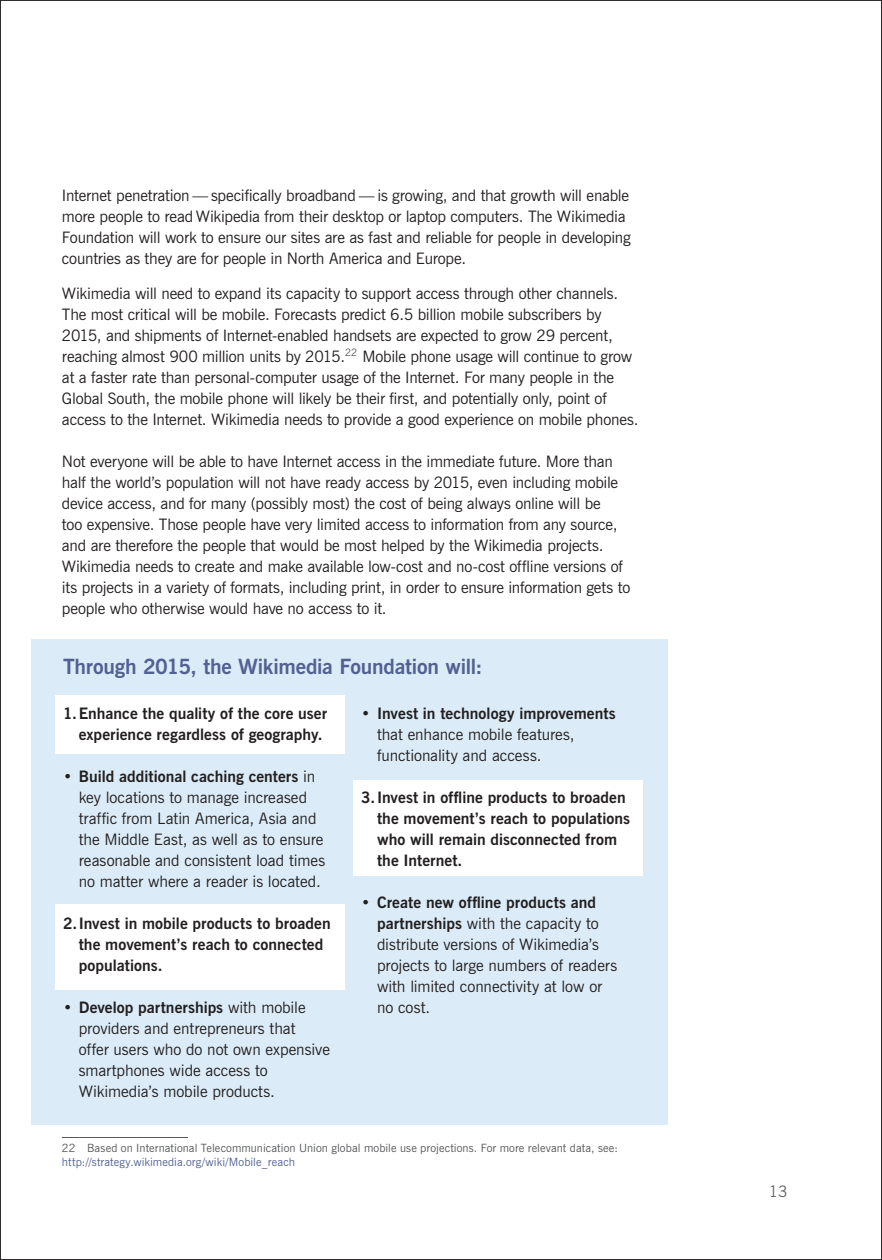
<style>
.page{position:relative;width:882px;height:1260px;background:#fff}
.page>*{position:absolute;margin:0;border:0;box-sizing:border-box;transform-origin:0 0}
.t1{font:700 21px "News Gothic BT";letter-spacing:-.01em;color:#536192}
.t2{font:15.75px/21px "News Gothic BT";letter-spacing:-.01em;color:#231f20}
.t3{font:700 15.75px/21px "News Gothic BT";letter-spacing:.005em;color:#231f20}
.t4{font:15.75px "News Gothic BT";color:#636366}
.t5{font:11.38px "News Gothic BT";letter-spacing:.005em;color:#57585a}
.t6{font:11.38px "News Gothic BT";letter-spacing:.01em;color:#536192}
.s1{font-weight:700}
</style>
<div class="page">
<div style="left:32px;top:640px;width:636px;height:485px;background:#dbecf8"></div>
<div style="left:55px;top:695px;width:290px;height:58px;background:#fff"></div>
<div style="left:55px;top:905px;width:290px;height:85px;background:#fff"></div>
<div style="left:353px;top:780px;width:290px;height:96px;background:#fff"></div>
<hr style="left:62px;top:1137px;width:126px;height:1px;background:#57585a">
<p class="t2" style="left:62px;top:185px;width:570px">Internet penetration — specifically broadband — is growing, and that growth will enable more people to read Wikipedia from their desktop or laptop computers. The Wikimedia Foundation will work to ensure our sites are as fast and reliable for people in developing countries as they are for people in North America and Europe.</p>
<p class="t2" style="left:62px;top:283px;width:578px">Wikimedia will need to expand its capacity to support access through other channels.<br>The most critical will be mobile. Forecasts predict 6.5 billion mobile subscribers by 2015, and shipments of Internet-enabled handsets are expected to grow 29 percent, reaching almost 900 million units by 2015.<sup>22</sup><sup>1</sup>Mobile phone usage will continue to grow at a faster rate than personal-computer usage of the Internet. For many people in the Global South, the mobile phone will likely be their first, and potentially only, point of access to the Internet. Wikimedia needs to provide a good experience on mobile phones.</p>
<p class="t2" style="left:62px;top:451px;width:570px">Not everyone will be able to have Internet access in the immediate future. More than half the world’s population will not have ready access by 2015, even including mobile device access, and for many (possibly most) the cost of being always online will be<br>too expensive. Those people have very limited access to information from any source, and are therefore the people that would be most helped by the Wikimedia projects.<br>Wikimedia needs to create and make available low-cost and no-cost offline versions of its projects in a variety of formats, including print, in order to ensure information gets to people who otherwise would have no access to it.</p>
<h1 class="t1" style="left:63px;top:654px;width:421px">Through 2015, the Wikimedia Foundation will:</h1>
<p class="t3" style="left:63px;top:703px;width:266px;text-align:right">1.Enhance the quality of the core user experience regardless of geography.</p>
<p class="t2" style="left:79px;top:766px;width:248px;text-indent:-16px"><span class="s1">• Build additional caching centers</span> in key locations to manage increased traffic from Latin America, Asia and the Middle East, as well as to ensure reasonable and consistent load times no matter where a reader is located.</p>
<p class="t3" style="left:79px;top:913px;width:253px;text-indent:-16px">2.Invest in mobile products to broaden the movement’s reach to connected populations.</p>
<p class="t2" style="left:79px;top:997px;width:253px;text-indent:-16px">• <span class="s1">Develop partnerships</span> with mobile providers and entrepreneurs that<br>offer users who do not own expensive smartphones wide access to<br>Wikimedia’s mobile products.</p>
<p class="t3" style="left:361px;top:703px;width:256px">• Invest in technology improvements</p>
<p class="t2" style="left:377px;top:724px;width:199px">that enhance mobile features, functionality and access.</p>
<p class="t3" style="left:377px;top:787px;width:255px;text-indent:-16px">3. Invest in offline products to broaden the movement’s reach to populations who will remain disconnected from the Internet.</p>
<p class="t2" style="left:377px;top:892px;width:242px;text-indent:-16px">• <span class="s1">Create new offline products and partnerships</span> with the capacity to distribute versions of Wikimedia’s projects to large numbers of readers with limited connectivity at low or no cost.</p>
<p class="t5" style="left:62px;top:1141px;width:557px">22 Based on International Telecommunication Union global mobile use projections. For more relevant data, see:</p>
<p class="t6" style="left:62px;top:1155px;width:235px">http://strategy.wikimedia.org/wiki/Mobile_reach</p>
<p class="t4" style="left:769px;top:1182px;width:20px">13</p>
</div>
